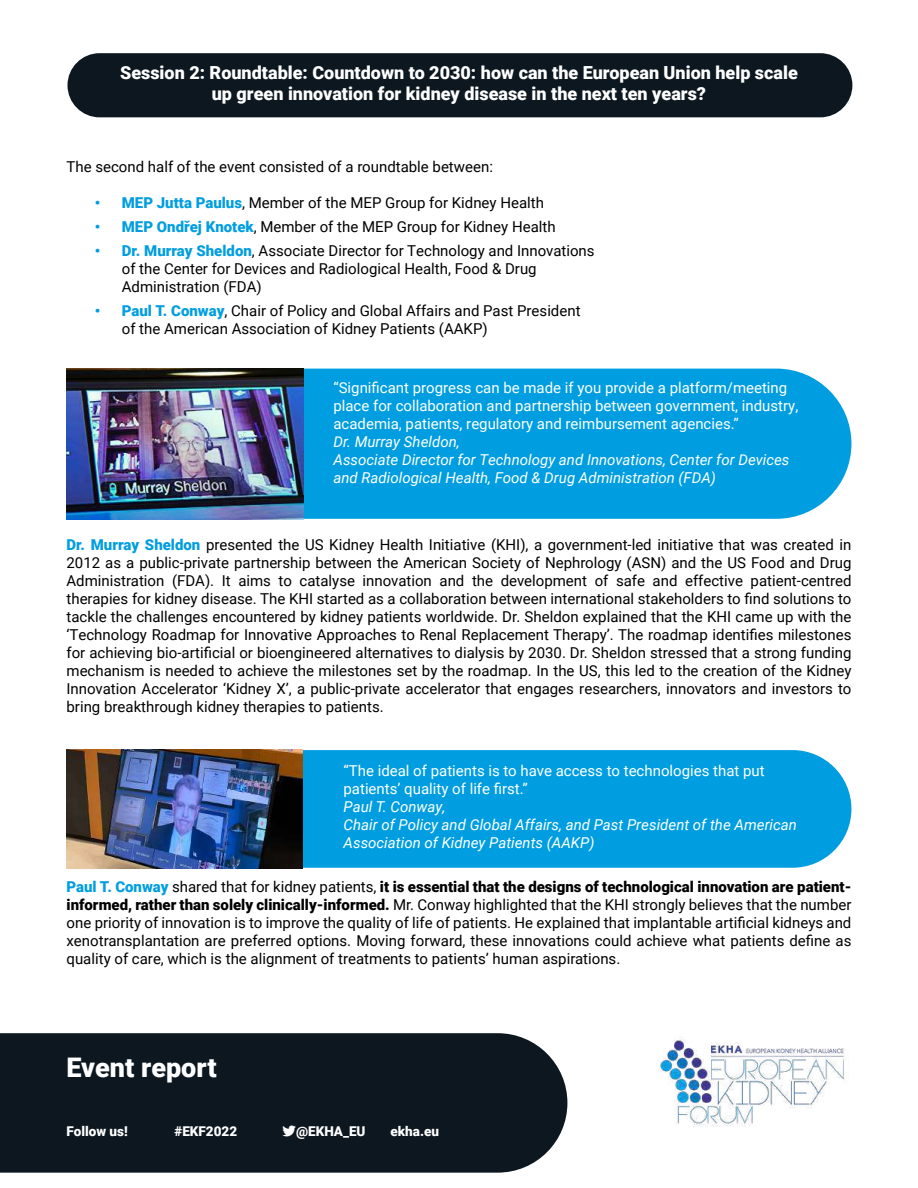
<style>
.page{position:relative;width:918px;height:1188px;background:#fff}
.page>*{position:absolute;margin:0;border:0;box-sizing:border-box;transform-origin:0 0}
.t1{font:900 27px "Roboto";color:#fff}
.t2{font:900 18px/21.6px "Roboto";color:#fff;text-align:center}
.t3{font:15px/18px "Roboto";color:#000}
.t4{font:15px/18px "Roboto";color:#fff}
.t5{font:italic 15px/18px "Roboto";color:#fff}
.t6{font:900 13.5px "Roboto";color:#fff}
.s1{font-weight:900;color:#009ee0}
.s2{font-weight:900}
</style>
<div class="page">
<div style="left:0;top:1033px;width:567px;height:140px;background:#0c171f"></div>
<img style="left:658px;top:1036px;width:187px;height:91px">
<div style="left:67px;top:53px;width:785px;height:64px;background:#0c171f;border-radius:32px"></div>
<div style="left:303px;top:369px;width:548px;height:150px;background:#009ee0"></div>
<img style="left:67px;top:369px;width:236px;height:151px">
<div style="left:302px;top:750px;width:549px;height:118px;background:#009ee0"></div>
<img style="left:67px;top:750px;width:235px;height:118px">
<svg style="left:283px;top:1126px;width:13px;height:11px"></svg>
<p class="t2" style="left:120px;top:61px;width:679px">Session 2: Roundtable: Countdown to 2030: how can the European Union help scale up green innovation for kidney disease in the next ten years?</p>
<p class="t3" style="left:67px;top:158px;width:428px">The second half of the event consisted of a roundtable between:</p>
<p class="t3" style="left:95px;top:194px;width:451px"><span class="s1">• MEP Jutta Paulus</span>, Member of the MEP Group for Kidney Health</p>
<p class="t3" style="left:95px;top:218px;width:462px"><span class="s1">• MEP Ondřej Knotek</span>, Member of the MEP Group for Kidney Health</p>
<p class="t3" style="left:122px;top:242px;width:474px;text-indent:-27px"><span class="s1">• Dr. Murray Sheldon</span>, Associate Director for Technology and Innovations of the Center for Devices and Radiological Health, Food &amp; Drug<br>Administration (FDA)</p>
<p class="t3" style="left:122px;top:302px;width:460px;text-indent:-27px"><span class="s1">• Paul T. Conway</span>, Chair of Policy and Global Affairs and Past President of the American Association of Kidney Patients (AAKP)</p>
<p class="t4" style="left:333px;top:378px;width:466px">“Significant progress can be made if you provide a platform/meeting place for collaboration and partnership between government, industry, academia, patients, regulatory and reimbursement agencies.”</p>
<p class="t5" style="left:333px;top:432px;width:458px">Dr. Murray Sheldon,<br>Associate Director for Technology and Innovations, Center for Devices and Radiological Health, Food &amp; Drug Administration (FDA)</p>
<p class="t3" style="left:67px;top:536px;width:786px;text-align:justify"><span class="s1">Dr. Murray Sheldon</span> presented the US Kidney Health Initiative (KHI), a government-led initiative that was created in 2012 as a public-private partnership between the American Society of Nephrology (ASN) and the US Food and Drug Administration (FDA). It aims to catalyse innovation and the development of safe and effective patient-centred therapies for kidney disease. The KHI started as a collaboration between international stakeholders to find solutions to tackle the challenges encountered by kidney patients worldwide. Dr. Sheldon explained that the KHI came up with the ‘Technology Roadmap for Innovative Approaches to Renal Replacement Therapy’. The roadmap identifies milestones for achieving bio-artificial or bioengineered alternatives to dialysis by 2030. Dr. Sheldon stressed that a strong funding mechanism is needed to achieve the milestones set by the roadmap. In the US, this led to the creation of the Kidney Innovation Accelerator ‘Kidney X’, a public-private accelerator that engages researchers, innovators and investors to bring breakthrough kidney therapies to patients.</p>
<p class="t4" style="left:344px;top:761px;width:423px">“The ideal of patients is to have access to technologies that put patients’ quality of life first.”</p>
<p class="t5" style="left:344px;top:797px;width:455px">Paul T. Conway,<br>Chair of Policy and Global Affairs, and Past President of the American<br>Association of Kidney Patients (AAKP)</p>
<p class="t3" style="left:67px;top:878px;width:786px;text-align:justify"><span class="s1">Paul T. Conway</span> shared that for kidney patients, <span class="s2">it is essential that the designs of technological innovation are patient&shy;informed, rather than solely clinically-informed.</span> Mr. Conway highlighted that the KHI strongly believes that the number one priority of innovation is to improve the quality of life of patients. He explained that implantable artificial kidneys and xenotransplantation are preferred options. Moving forward, these innovations could achieve what patients define as quality of care, which is the alignment of treatments to patients’ human aspirations.</p>
<h1 class="t1" style="left:67px;top:1048px;width:152px">Event report</h1>
<p class="t6" style="left:67px;top:1122px;width:63px">Follow us!</p>
<p class="t6" style="left:175px;top:1122px;width:64px">#EKF2022</p>
<p class="t6" style="left:283px;top:1122px;width:85px">▼▼▼@EKHA_EU</p>
<p class="t6" style="left:391px;top:1122px;width:50px">ekha.eu</p>
</div>
